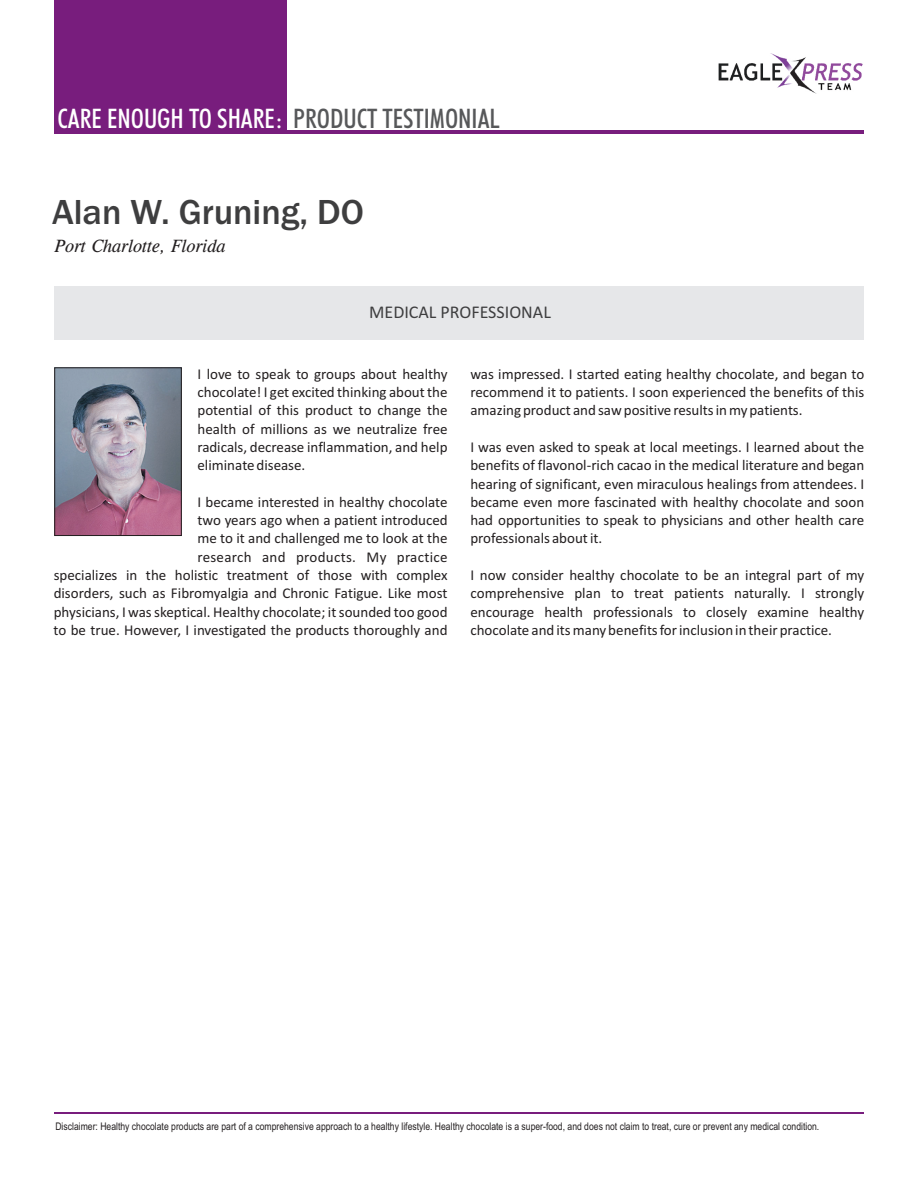
<style>
.page{position:relative;width:918px;height:1188px;background:#fff}
.page>*{position:absolute;margin:0;border:0;box-sizing:border-box;transform-origin:0 0}
.t1{font:500 36px "Franklin Gothic";color:#3e3e3f}
.t2{font:27px "Futura Md Cn BT";color:#fff}
.t3{font:italic 18px "CG Times";color:#231f20}
.t4{font:18px "Calibri";color:#3e3e3f}
.t5{font:15px/18.3px "Calibri";color:#231f20;text-align:justify}
.t6{font:10.5px "Arial Narrow";color:#231f20}
.s1{color:#57585a}
</style>
<div class="page">
<div style="left:54px;top:287px;width:809px;height:53px;background:#e6e7e9"></div>
<hr style="left:54px;top:130px;width:810px;height:4px;background:#781d7d">
<div style="left:54px;top:0;width:233px;height:134px;background:#781d7d"></div>
<img style="left:718px;top:54px;width:145px;height:39px">
<hr style="left:54px;top:1112px;width:810px;height:2px;background:#781d7d">
<img style="left:56px;top:369px;width:124px;height:165px">
<div style="left:54px;top:367px;width:128px;height:169px;border:1px solid #231f20"></div>
<h2 class="t2" style="left:58px;top:107px;width:444px">CARE ENOUGH TO SHARE: <span class="s1">PRODUCT TESTIMONIAL</span></h2>
<h1 class="t1" style="left:52px;top:199px;width:313px">Alan W. Gruning, DO</h1>
<p class="t3" style="left:54px;top:239px;width:173px">Port Charlotte, Florida</p>
<p class="t4" style="left:369px;top:304px;width:183px">MEDICAL PROFESSIONAL</p>
<p class="t5" style="left:198px;top:366px;width:252px">I love to speak to groups about healthy chocolate! I get excited thinking about the potential of this product to change the health of millions as we neutralize free radicals, decrease inflammation, and help eliminate disease.</p>
<p class="t5" style="left:54px;top:494px;width:395px;text-align:right">I became interested in healthy chocolate<br>two years ago when a patient introduced<br>me to it and challenged me to look at the<br>research and products. My practice<br>specializes in the holistic treatment of those with complex disorders, such as Fibromyalgia and Chronic Fatigue. Like most physicians, I was skeptical. Healthy chocolate; it sounded too good to be true. However, I investigated the products thoroughly and</p>
<p class="t5" style="left:470px;top:366px;width:396px">was impressed. I started eating healthy chocolate, and began to recommend it to patients. I soon experienced the benefits of this amazing product and saw positive results in my patients.</p>
<p class="t5" style="left:470px;top:439px;width:395px">I was even asked to speak at local meetings. I learned about the benefits of flavonol-rich cacao in the medical literature and began hearing of significant, even miraculous healings from attendees. I became even more fascinated with healthy chocolate and soon had opportunities to speak to physicians and other health care professionals about it.</p>
<p class="t5" style="left:470px;top:567px;width:395px">I now consider healthy chocolate to be an integral part of my comprehensive plan to treat patients naturally. I strongly encourage health professionals to closely examine healthy chocolate and its many benefits for inclusion in their practice.</p>
<p class="t6" style="left:55px;top:1122px;width:765px">Disclaimer: Healthy chocolate products are part of a comprehensive approach to a healthy lifestyle. Healthy chocolate is a super-food, and does not claim to treat, cure or prevent any medical condition.</p>
</div>
